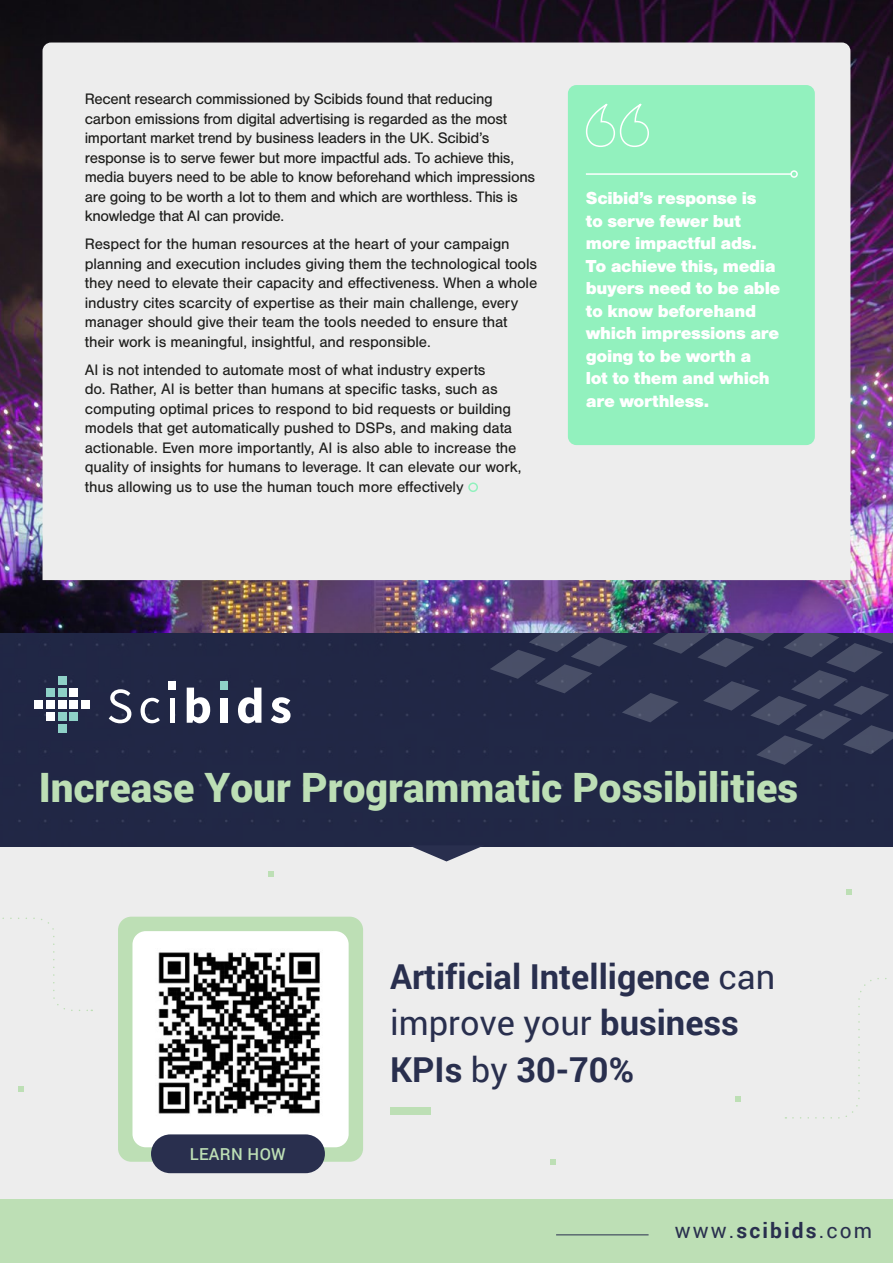
<style>
.page{position:relative;width:893px;height:1263px;background:#fff}
.page>*{position:absolute;margin:0;border:0;box-sizing:border-box;transform-origin:0 0}
.t1{font:900 40.5px "Roboto";color:#bddfb5}
.t2{font:700 34.35px/46.5px "Roboto";color:#292f4e}
.t3{font:21px "Roboto";letter-spacing:.1em;color:#292f4e}
.t4{font:900 18px/22.5px "Nimbus San";letter-spacing:-.02em;color:#fff}
.t5{font:500 16.5px "Roboto";letter-spacing:.02em;color:#bddfb5}
.t6{font:15.75px/19.5px "Nimbus San";letter-spacing:-.01em;color:#1d1d1b}
.s1{color:#92f1be}
.s2{font-weight:400}
.s3{font-weight:700}
</style>
<div class="page">
<img style="left:0;top:0;width:893px;height:634px">
<div style="left:43px;top:43px;width:807px;height:537px;background:#ededed"></div>
<div style="left:0;top:634px;width:893px;height:629px;background:#ededed"></div>
<div style="left:0;top:634px;width:893px;height:213px;background:#212746"></div>
<svg style="left:413px;top:847px;width:67px;height:14px"></svg>
<div style="left:0;top:1199px;width:893px;height:64px;background:#bddfb5"></div>
<svg style="left:490px;top:634px;width:403px;height:131px"></svg>
<div style="left:220px;top:682px;width:8px;height:8px;background:#8ed1c7"></div>
<div style="left:58px;top:689px;width:8px;height:8px;background:#8ed1c7"></div>
<div style="left:47px;top:689px;width:8px;height:8px;background:#8ed1c7"></div>
<div style="left:58px;top:713px;width:8px;height:8px;background:#8ed1c7"></div>
<div style="left:70px;top:713px;width:8px;height:8px;background:#8ed1c7"></div>
<div style="left:58px;top:724px;width:8px;height:8px;background:#8ed1c7"></div>
<div style="left:58px;top:677px;width:8px;height:8px;background:#8ed1c7"></div>
<div style="left:169px;top:682px;width:7px;height:8px;background:#fff"></div>
<div style="left:58px;top:701px;width:8px;height:8px;background:#fff"></div>
<div style="left:82px;top:701px;width:8px;height:8px;background:#fff"></div>
<div style="left:70px;top:701px;width:8px;height:8px;background:#fff"></div>
<div style="left:70px;top:689px;width:8px;height:8px;background:#fff"></div>
<div style="left:47px;top:701px;width:8px;height:8px;background:#fff"></div>
<div style="left:35px;top:701px;width:8px;height:8px;background:#fff"></div>
<div style="left:47px;top:713px;width:8px;height:8px;background:#fff"></div>
<svg style="left:109px;top:689px;width:22px;height:34px"></svg>
<svg style="left:141px;top:698px;width:19px;height:25px"></svg>
<hr style="left:170px;top:698px;width:4px;height:25px;background:#fff">
<svg style="left:187px;top:688px;width:23px;height:35px"></svg>
<div style="left:220px;top:698px;width:8px;height:25px;background:#fff"></div>
<svg style="left:238px;top:688px;width:23px;height:35px"></svg>
<svg style="left:271px;top:697px;width:20px;height:26px"></svg>
<hr style="left:556px;top:1234px;width:93px;height:1px;background:#292f4e">
<svg style="left:2px;top:917px;width:90px;height:94px"></svg>
<svg style="left:785px;top:978px;width:102px;height:141px"></svg>
<svg style="left:551px;top:1159px;width:5px;height:5px"></svg>
<svg style="left:846px;top:890px;width:6px;height:5px"></svg>
<svg style="left:735px;top:1096px;width:6px;height:6px"></svg>
<svg style="left:268px;top:871px;width:6px;height:5px"></svg>
<svg style="left:18px;top:1086px;width:6px;height:6px"></svg>
<div style="left:118px;top:917px;width:245px;height:245px;background:#bddfb5;border-radius:13px"></div>
<div style="left:132px;top:931px;width:217px;height:216px;background:#fff;border-radius:13px"></div>
<img style="left:158px;top:952px;width:162px;height:162px">
<div style="left:151px;top:1134px;width:174px;height:39px;background:#292f4e;border-radius:19px"></div>
<div style="left:390px;top:1107px;width:41px;height:8px;background:#bddfb5"></div>
<div style="left:568px;top:85px;width:247px;height:360px;background:#92f1be;border-radius:9px"></div>
<svg style="left:586px;top:103px;width:63px;height:44px"></svg>
<hr style="left:586px;top:173px;width:205px;height:2px;background:#fff">
<div style="left:790px;top:170px;width:8px;height:8px;border:2px solid #fff;border-radius:50%"></div>
<p class="t6" style="left:85px;top:89px;width:452px">Recent research commissioned by Scibids found that reducing carbon emissions from digital advertising is regarded as the most important market trend by business leaders in the UK. Scibid’s response is to serve fewer but more impactful ads. To achieve this, media buyers need to be able to know beforehand which impressions are going to be worth a lot to them and which are worthless. This is knowledge that AI can provide.</p>
<p class="t6" style="left:85px;top:234px;width:454px">Respect for the human resources at the heart of your campaign planning and execution includes giving them the technological tools they need to elevate their capacity and effectiveness. When a whole industry cites scarcity of expertise as their main challenge, every manager should give their team the tools needed to ensure that their work is meaningful, insightful, and responsible.</p>
<p class="t6" style="left:85px;top:360px;width:438px">AI is not intended to automate most of what industry experts<br>do. Rather, AI is better than humans at specific tasks, such as computing optimal prices to respond to bid requests or building models that get automatically pushed to DSPs, and making data actionable. Even more importantly, AI is also able to increase the quality of insights for humans to leverage. It can elevate our work, thus allowing us to use the human touch more effectively <span class="s1">▯</span></p>
<p class="t4" style="left:586px;top:187px;width:196px">Scibid’s response is<br>to serve fewer but more impactful ads.<br>To achieve this, media buyers need to be able to know beforehand which impressions are going to be worth a<br>lot to them and which are worthless.</p>
<h1 class="t1" style="left:39px;top:759px;width:761px">Increase Your Programmatic Possibilities</h1>
<p class="t5" style="left:190px;top:1143px;width:98px">LEARN HOW</p>
<h2 class="t2" style="left:390px;top:952px;width:387px">Artificial Intelligence <span class="s2">can improve your</span> business<br>KPIs <span class="s2">by</span> 30-70%</h2>
<h3 class="t3" style="left:675px;top:1216px;width:199px">www.<span class="s3">scibids</span>.com</h3>
</div>
